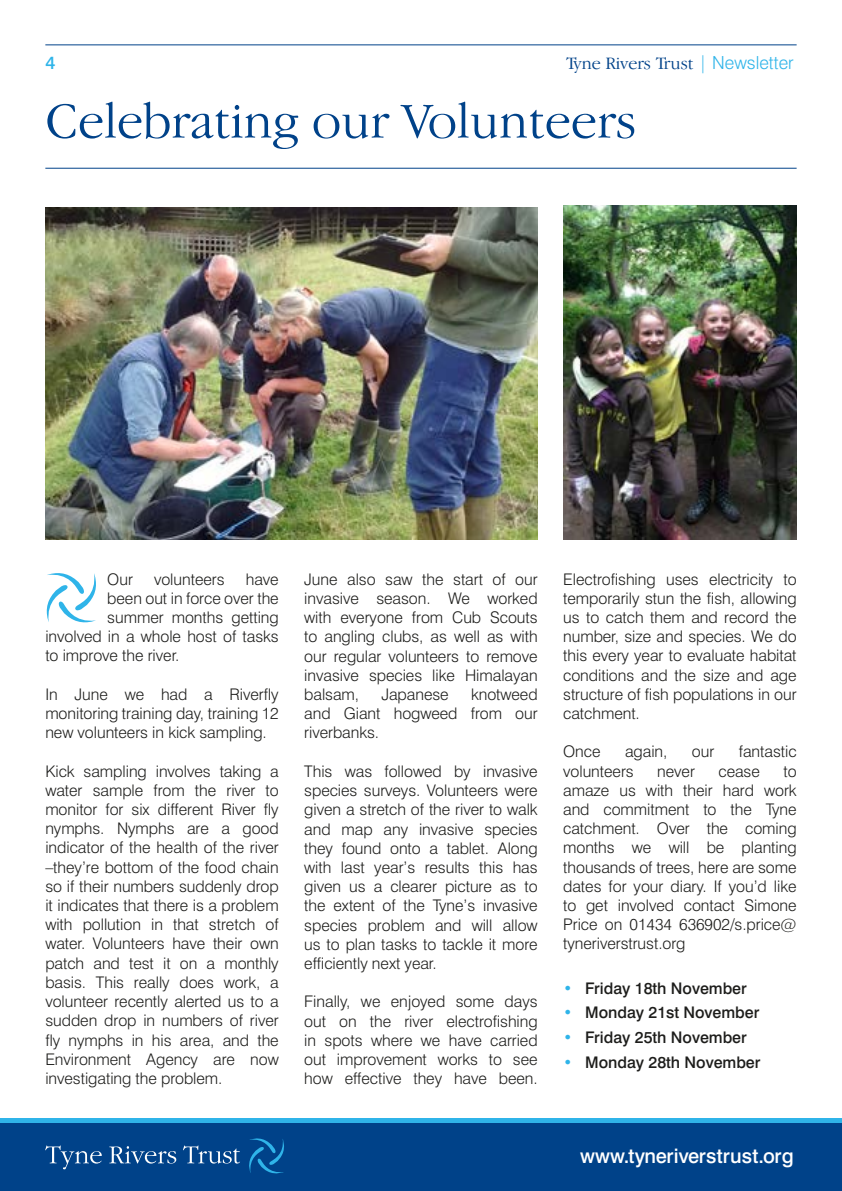
<style>
.page{position:relative;width:842px;height:1191px;background:#fff}
.page>*{position:absolute;margin:0;border:0;box-sizing:border-box;transform-origin:0 0}
.t1{font:300 52px "Garamond IT Cby BT";color:#004289}
.t2{font:500 20px "Swiss 721 BT";letter-spacing:.01em;color:#fff}
.t3{font:300 18px "Garamond IT Cby BT";color:#004289}
.t4{font:500 18px "Swiss 721 BT";color:#2fb4e9}
.t5{font:300 16px/19.2px "Swiss 721 BT";letter-spacing:-.005em;color:#1d1d1b;text-align:justify}
.t6{font:500 16px "Swiss 721 BT";letter-spacing:-.005em;color:#1d1d1b}
.s1{font-family:"Swiss 721 BT";color:#2fb4e9}
.s2{color:#2fb4e9}
</style>
<div class="page">
<div style="left:0;top:1120px;width:842px;height:71px;background:#004289"></div>
<div style="left:0;top:1118px;width:842px;height:5px;background:#2fb4e9"></div>
<svg style="left:45px;top:1145px;width:57px;height:24px"></svg>
<svg style="left:109px;top:1146px;width:67px;height:17px"></svg>
<svg style="left:183px;top:1145px;width:57px;height:18px"></svg>
<svg style="left:249px;top:1138px;width:35px;height:35px"></svg>
<hr style="left:45px;top:44px;width:752px;height:1px;background:#004289">
<hr style="left:45px;top:168px;width:752px;height:1px;background:#004289">
<svg style="left:46px;top:573px;width:50px;height:49px"></svg>
<img style="left:45px;top:207px;width:493px;height:333px">
<img style="left:563px;top:206px;width:234px;height:334px">
<p class="t4" style="left:45px;top:52px;width:12px">4</p>
<p class="t3" style="left:566px;top:53px;width:229px">Tyne Rivers Trust <span class="s1">| Newsletter</span></p>
<h1 class="t1" style="left:45px;top:90px;width:593px">Celebrating our Volunteers</h1>
<p class="t5" style="left:107px;top:569px;width:27px">Our</p>
<p class="t5" style="left:154px;top:569px;width:72px">volunteers</p>
<p class="t5" style="left:246px;top:569px;width:34px">have</p>
<p class="t5" style="left:107px;top:588px;width:173px">been out in force over the</p>
<p class="t5" style="left:107px;top:607px;width:173px">summer months getting</p>
<p class="t5" style="left:45px;top:626px;width:235px">involved in a whole host of tasks</p>
<p class="t5" style="left:45px;top:646px;width:135px">to improve the river.</p>
<p class="t5" style="left:45px;top:684px;width:235px">In June we had a Riverfly monitoring training day, training 12 new volunteers in kick sampling.</p>
<p class="t5" style="left:45px;top:761px;width:235px">Kick sampling involves taking a water sample from the river to monitor for six different River fly nymphs. Nymphs are a good indicator of the health of the river –they’re bottom of the food chain so if their numbers suddenly drop it indicates that there is a problem with pollution in that stretch of water. Volunteers have their own patch and test it on a monthly basis. This really does work, a volunteer recently alerted us to a sudden drop in numbers of river fly nymphs in his area, and the Environment Agency are now investigating the problem.</p>
<p class="t5" style="left:304px;top:569px;width:235px">June also saw the start of our invasive season. We worked with everyone from Cub Scouts to angling clubs, as well as with our regular volunteers to remove invasive species like Himalayan balsam,</p>
<p class="t5" style="left:304px;top:684px;width:235px;text-indent:167px">knotweed and Giant hogweed from our riverbanks.</p>
<p class="t5" style="left:304px;top:761px;width:235px">This was followed by invasive species surveys. Volunteers were given a stretch of the river to walk and map any invasive species they found onto a tablet. Along with last year’s results this has given us a clearer picture as to the extent of the Tyne’s invasive species problem and will allow us to plan tasks to tackle it more efficiently next year.</p>
<p class="t5" style="left:304px;top:992px;width:235px">Finally, we enjoyed some days out on the river electrofishing in spots where we have carried out improvement works to see how effective they have been.</p>
<p class="t5" style="left:381px;top:684px;width:69px">Japanese</p>
<p class="t5" style="left:563px;top:569px;width:235px">Electrofishing uses electricity to temporarily stun the fish, allowing us to catch them and record the number, size and species. We do this every year to evaluate habitat conditions and the size and age structure of fish populations in our catchment.</p>
<p class="t5" style="left:563px;top:742px;width:39px">Once</p>
<p class="t5" style="left:625px;top:742px;width:44px">again,</p>
<p class="t5" style="left:692px;top:742px;width:24px">our</p>
<p class="t5" style="left:739px;top:742px;width:59px">fantastic</p>
<p class="t5" style="left:563px;top:761px;width:72px">volunteers</p>
<p class="t5" style="left:657px;top:761px;width:39px">never</p>
<p class="t5" style="left:718px;top:761px;width:43px">cease</p>
<p class="t5" style="left:563px;top:761px;width:235px;text-indent:220px">to amaze us with their hard work and commitment to the Tyne catchment. Over the coming months we will be planting thousands of trees, here are some dates for your diary. If you’d like to get involved contact Simone Price on 01434 636902/s.price@ tyneriverstrust.org</p>
<p class="t6" style="left:563px;top:978px;width:185px"><span class="s2">•</span> Friday 18th November</p>
<p class="t6" style="left:563px;top:1003px;width:198px"><span class="s2">•</span> Monday 21st November</p>
<p class="t6" style="left:563px;top:1027px;width:185px"><span class="s2">•</span> Friday 25th November</p>
<p class="t6" style="left:563px;top:1052px;width:199px"><span class="s2">•</span> Monday 28th November</p>
<p class="t2" style="left:580px;top:1143px;width:215px">www.tyneriverstrust.org</p>
</div>
